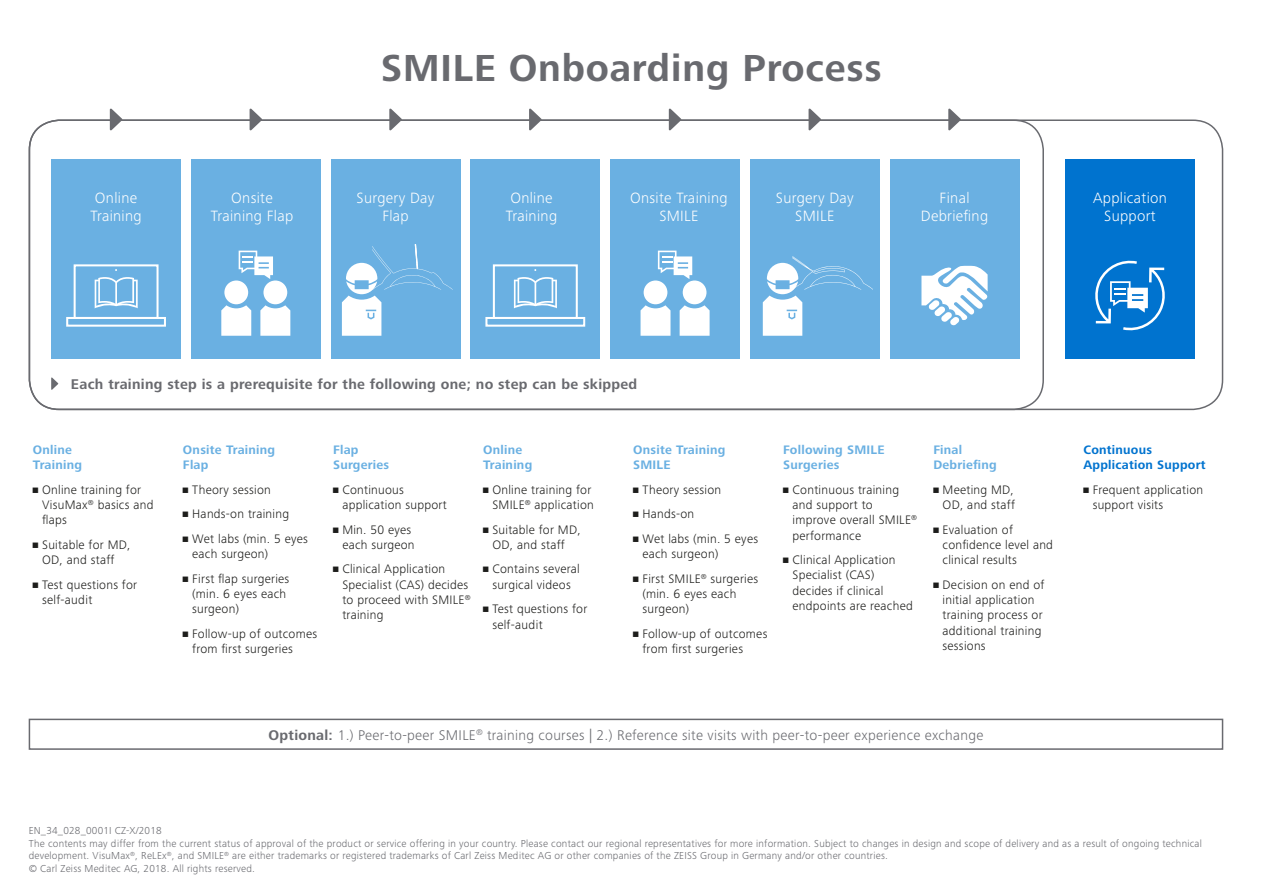
<style>
.page{position:relative;width:1263px;height:893px;background:#fff}
.page>*{position:absolute;margin:0;border:0;box-sizing:border-box;transform-origin:0 0}
.t1{font:700 39px "Zeiss Frutiger Next Pro";letter-spacing:.02em;color:#696a6f}
.t2{font:300 15.45px/18.6px "Zeiss Frutiger Next Pro";letter-spacing:.02em;color:#fff;text-align:center}
.t3{font:300 14.55px "Zeiss Frutiger Next Pro";letter-spacing:.02em;color:#696a6f}
.t4{font:700 14.55px "Zeiss Frutiger Next Pro";letter-spacing:.02em;color:#696a6f}
.t5{font:300 12.75px/15.3px "Zeiss Frutiger Next Pro";letter-spacing:.02em;color:#1d1d1b}
.t6{font:700 12.75px/15.3px "Zeiss Frutiger Next Pro";letter-spacing:.02em;color:#6ab0e2}
.t7{font:700 12.75px/15.3px "Zeiss Frutiger Next Pro";letter-spacing:.02em;color:#0073cf}
.t8{font:300 10.5px/12.6px "Zeiss Frutiger Next Pro";letter-spacing:.02em;color:#696a6f}
.s1{font-weight:700}
</style>
<div class="page">
<div style="left:610px;top:159px;width:130px;height:200px;background:#6ab0e2"></div>
<div style="left:470px;top:159px;width:130px;height:200px;background:#6ab0e2"></div>
<svg style="left:51px;top:377px;width:7px;height:13px"></svg>
<div style="left:1065px;top:159px;width:130px;height:200px;background:#0073cf"></div>
<div style="left:890px;top:159px;width:129px;height:200px;background:#6ab0e2"></div>
<div style="left:331px;top:159px;width:129px;height:200px;background:#6ab0e2"></div>
<div style="left:750px;top:159px;width:130px;height:200px;background:#6ab0e2"></div>
<div style="left:51px;top:159px;width:130px;height:200px;background:#6ab0e2"></div>
<div style="left:191px;top:159px;width:130px;height:200px;background:#6ab0e2"></div>
<div style="left:29px;top:119px;width:1194px;height:291px;border:2px solid #696a6f;border-radius:30px"></div>
<div style="left:29px;top:719px;width:1194px;height:31px;border:2px solid #696a6f"></div>
<svg style="left:110px;top:108px;width:12px;height:22px"></svg>
<svg style="left:250px;top:108px;width:12px;height:22px"></svg>
<svg style="left:389px;top:108px;width:13px;height:22px"></svg>
<svg style="left:529px;top:108px;width:13px;height:22px"></svg>
<svg style="left:669px;top:108px;width:12px;height:22px"></svg>
<svg style="left:808px;top:108px;width:13px;height:22px"></svg>
<svg style="left:948px;top:108px;width:13px;height:22px"></svg>
<div style="left:74px;top:264px;width:85px;height:55px;border:2px solid #fff"></div>
<div style="left:66px;top:317px;width:100px;height:10px;border:2px solid #fff"></div>
<svg style="left:95px;top:277px;width:43px;height:31px"></svg>
<div style="left:493px;top:264px;width:85px;height:55px;border:2px solid #fff"></div>
<div style="left:485px;top:317px;width:100px;height:10px;border:2px solid #fff"></div>
<svg style="left:514px;top:277px;width:43px;height:31px"></svg>
<svg style="left:342px;top:244px;width:111px;height:92px"></svg>
<svg style="left:763px;top:256px;width:110px;height:80px"></svg>
<svg style="left:921px;top:266px;width:67px;height:60px"></svg>
<svg style="left:1095px;top:260px;width:70px;height:71px"></svg>
<div style="left:263px;top:280px;width:24px;height:24px;background:#fff;border-radius:50%"></div>
<svg style="left:260px;top:305px;width:30px;height:31px"></svg>
<div style="left:224px;top:280px;width:24px;height:24px;background:#fff;border-radius:50%"></div>
<svg style="left:221px;top:305px;width:30px;height:31px"></svg>
<svg style="left:239px;top:251px;width:34px;height:28px"></svg>
<div style="left:683px;top:280px;width:23px;height:24px;background:#fff;border-radius:50%"></div>
<svg style="left:680px;top:305px;width:30px;height:31px"></svg>
<div style="left:644px;top:280px;width:23px;height:24px;background:#fff;border-radius:50%"></div>
<svg style="left:640px;top:305px;width:30px;height:31px"></svg>
<svg style="left:658px;top:251px;width:34px;height:28px"></svg>
<h1 class="t1" style="left:381px;top:45px;width:502px">SMILE Onboarding Process</h1>
<p class="t2" style="left:921px;top:188px;width:69px">Final<br>Debriefing</p>
<p class="t2" style="left:90px;top:188px;width:53px;text-align:left">Online<br>Training</p>
<p class="t2" style="left:1093px;top:188px;width:75px">Application<br>Support</p>
<p class="t2" style="left:506px;top:188px;width:53px;text-align:left">Online<br>Training</p>
<p class="t2" style="left:211px;top:188px;width:84px">Onsite<br>Training Flap</p>
<p class="t2" style="left:630px;top:188px;width:99px">Onsite Training<br>SMILE</p>
<p class="t2" style="left:776px;top:188px;width:79px">Surgery Day<br>SMILE</p>
<p class="t2" style="left:357px;top:188px;width:79px">Surgery Day<br>Flap</p>
<p class="t4" style="left:71px;top:376px;width:568px">Each training step is a prerequisite for the following one; no step can be skipped</p>
<p class="t6" style="left:33px;top:442px;width:51px">Online<br>Training</p>
<p class="t5" style="left:42px;top:482px;width:113px;text-indent:-9px">• Online training for<br>VisuMax<sup>®</sup> basics and flaps</p>
<p class="t5" style="left:33px;top:537px;width:99px;text-align:center">• Suitable for MD,<br>OD, and staff</p>
<p class="t5" style="left:42px;top:577px;width:97px;text-indent:-9px">• Test questions for self-audit</p>
<p class="t6" style="left:183px;top:442px;width:94px">Onsite Training<br>Flap</p>
<p class="t5" style="left:183px;top:482px;width:89px">• Theory session</p>
<p class="t5" style="left:183px;top:506px;width:108px">• Hands-on training</p>
<p class="t5" style="left:192px;top:531px;width:117px;text-indent:-9px">• Wet labs (min. 5 eyes each surgeon)</p>
<p class="t5" style="left:192px;top:571px;width:99px;text-indent:-9px">• First flap surgeries (min. 6 eyes each surgeon)</p>
<p class="t5" style="left:192px;top:626px;width:126px;text-indent:-9px">• Follow-up of outcomes from first surgeries</p>
<p class="t6" style="left:333px;top:442px;width:58px">Flap<br>Surgeries</p>
<p class="t5" style="left:342px;top:482px;width:106px;text-indent:-9px">• Continuous application support</p>
<p class="t5" style="left:333px;top:522px;width:83px;text-align:right">• Min. 50 eyes each surgeon</p>
<p class="t5" style="left:342px;top:562px;width:130px;text-indent:-9px">• Clinical Application<br>Specialist (CAS) decides to proceed with SMILE<sup>® </sup>training</p>
<p class="t6" style="left:483px;top:442px;width:51px">Online<br>Training</p>
<p class="t5" style="left:483px;top:482px;width:112px;text-align:right">• Online training for<br>SMILE<sup>®</sup> application</p>
<p class="t5" style="left:483px;top:522px;width:99px;text-align:center">• Suitable for MD,<br>OD, and staff</p>
<p class="t5" style="left:483px;top:562px;width:98px;text-align:center">• Contains several surgical videos</p>
<p class="t5" style="left:492px;top:601px;width:97px;text-indent:-9px">• Test questions for self-audit</p>
<p class="t6" style="left:633px;top:442px;width:94px">Onsite Training<br>SMILE</p>
<p class="t5" style="left:633px;top:482px;width:89px">• Theory session</p>
<p class="t5" style="left:633px;top:506px;width:63px">• Hands-on</p>
<p class="t5" style="left:642px;top:531px;width:117px;text-indent:-9px">• Wet labs (min. 5 eyes each surgeon)</p>
<p class="t5" style="left:642px;top:571px;width:117px;text-indent:-9px">• First SMILE<sup>®</sup> surgeries (min. 6 eyes each surgeon)</p>
<p class="t5" style="left:642px;top:626px;width:126px;text-indent:-9px">• Follow-up of outcomes from first surgeries</p>
<p class="t6" style="left:783px;top:442px;width:103px">Following SMILE<br>Surgeries</p>
<p class="t5" style="left:792px;top:482px;width:126px;text-indent:-9px">• Continuous training and support to improve overall SMILE<sup>® </sup>performance</p>
<p class="t5" style="left:792px;top:552px;width:122px;text-indent:-9px">• Clinical Application<br>Specialist (CAS) decides if clinical endpoints are reached</p>
<p class="t6" style="left:933px;top:442px;width:65px">Final<br>Debriefing</p>
<p class="t5" style="left:933px;top:482px;width:83px;text-align:right">• Meeting MD,<br>OD, and staff</p>
<p class="t5" style="left:942px;top:522px;width:112px;text-indent:-9px">• Evaluation of confidence level and clinical results</p>
<p class="t5" style="left:942px;top:577px;width:103px;text-indent:-9px">• Decision on end of initial application training process or additional training sessions</p>
<p class="t3" style="left:269px;top:726px;width:716px"><span class="s1">Optional:</span> 1.) Peer-to-peer SMILE<sup>®</sup> training courses | 2.) Reference site visits with peer-to-peer experience exchange</p>
<p class="t7" style="left:1083px;top:442px;width:124px">Continuous<br>Application Support</p>
<p class="t5" style="left:1093px;top:482px;width:112px;text-indent:-9px">• Frequent application support visits</p>
<p class="t8" style="left:29px;top:824px;width:1175px">EN_34_028_0001I CZ-X/2018<br>The contents may differ from the current status of approval of the product or service offering in your country. Please contact our regional representatives for more information. Subject to changes in design and scope of delivery and as a result of ongoing technical development. VisuMax<sup>®</sup>, ReLEx<sup>®</sup>, and SMILE<sup>®</sup> are either trademarks or registered trademarks of Carl Zeiss Meditec AG or other companies of the ZEISS Group in Germany and/or other countries.<br>© Carl Zeiss Meditec AG, 2018. All rights reserved.</p>
</div>
